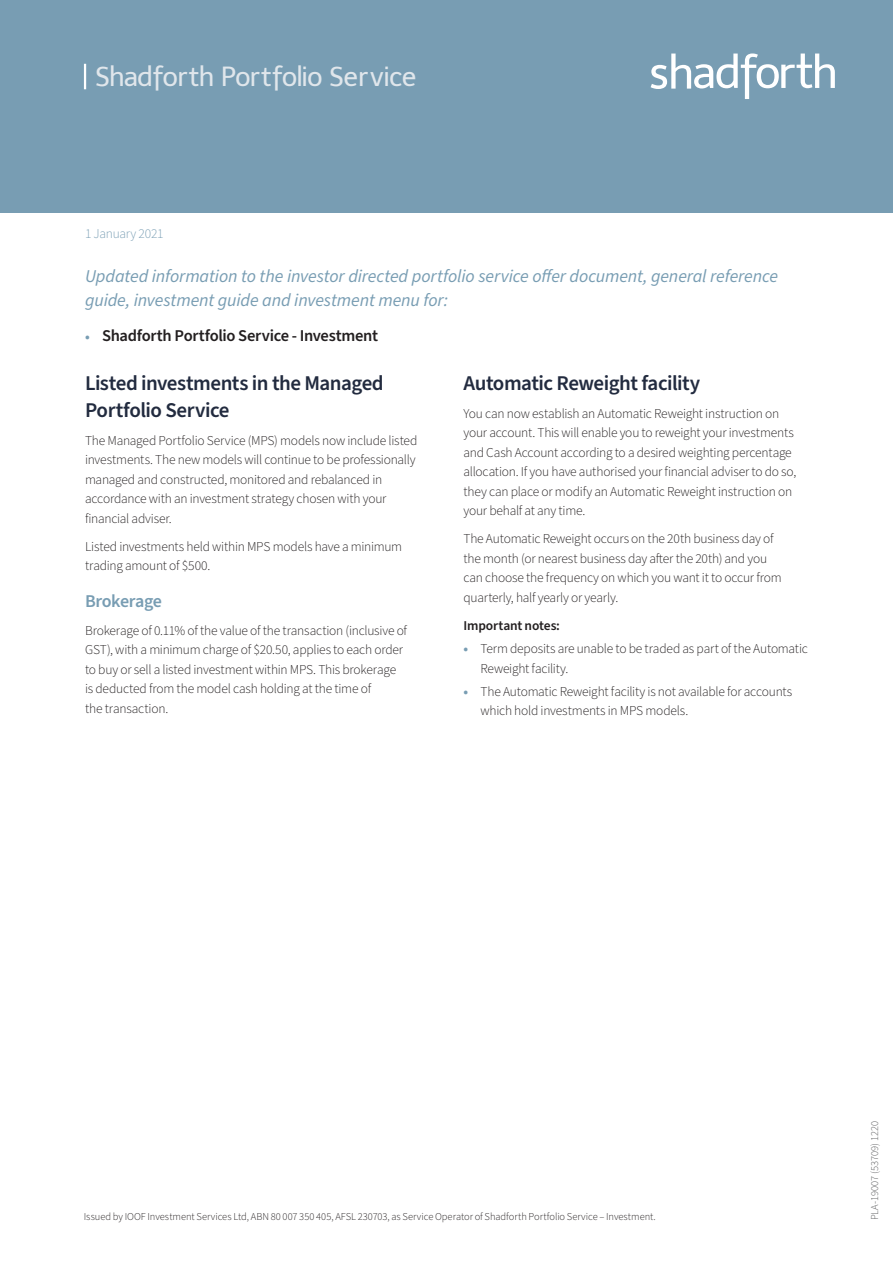
<style>
.page{position:relative;width:893px;height:1263px;background:#fff}
.page>*{position:absolute;margin:0;border:0;box-sizing:border-box;transform-origin:0 0}
.t1{font:27px "Telex";letter-spacing:-.025em;color:#e0e6eb}
._01_Subhead_1{font:600 21px/27px "Source Sans Pro";letter-spacing:-.025em;color:#222b3f}
._06_Intro_Para{font:italic 18px/24px "Source Sans Pro";letter-spacing:-.01em;color:#789db3}
._02_Subhead_2{font:600 18px "Source Sans Pro";letter-spacing:-.025em;color:#789db3}
.t2{font:600 16.5px "Source Sans Pro";letter-spacing:-.02em;color:#231f20}
._07_Body_Text{font:300 13.5px/19.5px "Source Sans Pro";letter-spacing:-.015em;color:#231f20}
._07_Body_Text-2{font:600 13.5px "Source Sans Pro";letter-spacing:-.01em;color:#231f20}
._05_Date{font:300 13.5px "Source Sans Pro";letter-spacing:-.02em;color:#789db3}
._00_Disclaimer{font:300 10.5px "Source Sans Pro";letter-spacing:-.005em;color:#231f20}
._04_Job_Number{font:300 10.5px "Source Sans Pro";color:#57585a}
.s1{font-weight:700;font-size:13.5px;color:#789db3}
.s2{font-weight:700;color:#789db3}
</style>
<div class="page">
<div style="left:0;top:0;width:893px;height:213px;background:#789db3"></div>
<svg style="left:651px;top:53px;width:184px;height:46px"></svg>
<hr style="left:84px;top:64px;width:2px;height:25px;background:#fff">
<h1 class="t1" style="left:95px;top:61px;width:323px">Shadforth Portfolio Service</h1>
<p class="_05_Date" style="left:85px;top:225px;width:80px">1 January 2021</p>
<p class="_06_Intro_Para" style="left:85px;top:265px;width:694px">Updated information to the investor directed portfolio service offer document, general reference guide, investment guide and investment menu for:</p>
<p class="t2" style="left:85px;top:325px;width:294px"><span class="s1">•</span> Shadforth Portfolio Service - Investment</p>
<p class="_01_Subhead_1" style="left:85px;top:370px;width:300px">Listed investments in the Managed<br>Portfolio Service</p>
<p class="_07_Body_Text" style="left:85px;top:431px;width:334px">The Managed Portfolio Service (MPS) models now include listed investments. The new models will continue to be professionally managed and constructed, monitored and rebalanced in accordance with an investment strategy chosen with your financial adviser.</p>
<p class="_07_Body_Text" style="left:85px;top:537px;width:319px">Listed investments held within MPS models have a minimum trading amount of $500.</p>
<p class="_02_Subhead_2" style="left:85px;top:589px;width:79px">Brokerage</p>
<p class="_07_Body_Text" style="left:85px;top:621px;width:324px">Brokerage of 0.11% of the value of the transaction (inclusive of GST), with a minimum charge of $20.50, applies to each order to buy or sell a listed investment within MPS. This brokerage is deducted from the model cash holding at the time of<br>the transaction.</p>
<p class="_01_Subhead_1" style="left:463px;top:370px;width:238px">Automatic Reweight facility</p>
<p class="_07_Body_Text" style="left:463px;top:404px;width:334px">You can now establish an Automatic Reweight instruction on your account. This will enable you to reweight your investments and Cash Account according to a desired weighting percentage allocation. If you have authorised your financial adviser to do so, they can place or modify an Automatic Reweight instruction on your behalf at any time.</p>
<p class="_07_Body_Text" style="left:463px;top:529px;width:320px">The Automatic Reweight occurs on the 20th business day of the month (or nearest business day after the 20th) and you can choose the frequency on which you want it to occur from quarterly, half yearly or yearly.</p>
<p class="_07_Body_Text-2" style="left:463px;top:616px;width:98px">Important notes:</p>
<p class="_07_Body_Text" style="left:480px;top:640px;width:329px;text-indent:-17px"><span class="s2">•</span> Term deposits are unable to be traded as part of the Automatic<br>Reweight facility.</p>
<p class="_07_Body_Text" style="left:480px;top:682px;width:313px;text-indent:-17px"><span class="s2">•</span> The Automatic Reweight facility is not available for accounts which hold investments in MPS models.</p>
<p class="_00_Disclaimer" style="left:84px;top:1210px;width:573px">Issued by IOOF Investment Services Ltd, ABN 80 007 350 405, AFSL 230703, as Service Operator of Shadforth Portfolio Service – Investment.</p>
<p class="_04_Job_Number" style="left:868px;top:1220px;width:101px;rotate:-90deg">PLA-19007 (53709) 1220</p>
</div>
